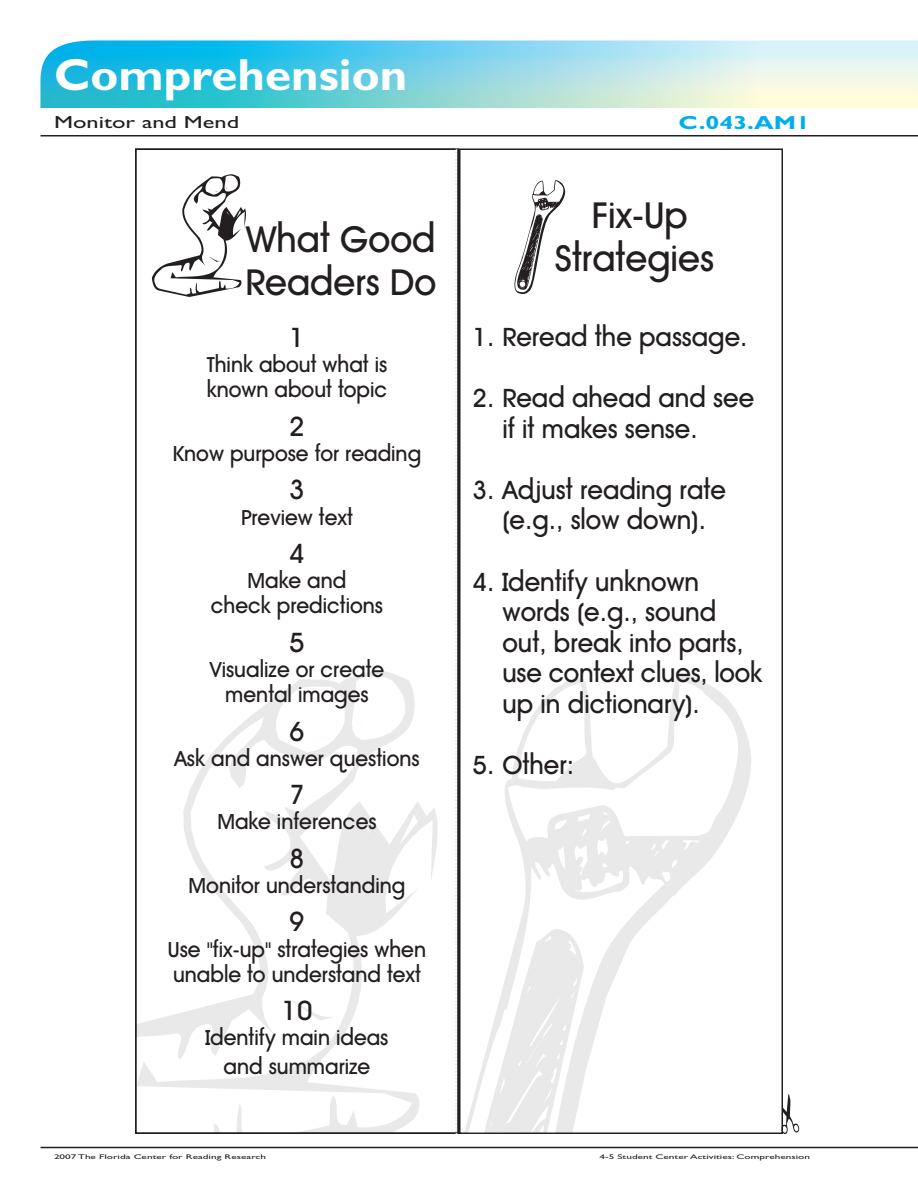
<style>
.page{position:relative;width:918px;height:1188px;background:#fff}
.page>*{position:absolute;margin:0;border:0;box-sizing:border-box;transform-origin:0 0}
.t1{font:700 45px "Gill Sans MT Modified";color:#fff;scale:1.05 1}
.t2{font:36px/43.2px "Avant Garde Medium Modified";color:#231f20}
.t3{font:27px "Avant Garde Medium Modified";color:#231f20}
.t4{font:25.5px/30.6px "Avant Garde Medium Modified";color:#231f20;text-align:center}
.t5{font:21px/25.2px "Avant Garde Medium Modified";color:#231f20}
.t6{font:700 18.9px "Gill Sans MT Modified";color:#00aeef;scale:1.33 1}
.t7{font:17.55px "Gill Sans MT Modified";color:#231f20;scale:1.39 1}
.t8{font:6.75px "Gill Sans MT Modified";color:#231f20;scale:1.67 1}
</style>
<div class="page">
<hr style="left:40px;top:1147px;width:878px;height:1px;background:#231f20">
<hr style="left:40px;top:135px;width:878px;height:1px;background:#231f20">
<svg style="left:40px;top:40px;width:878px;height:68px;background:#87d8e4"></svg>
<svg style="left:250px;top:671px;width:188px;height:449px"></svg>
<svg style="left:138px;top:717px;width:274px;height:414px"></svg>
<svg style="left:290px;top:1000px;width:45px;height:21px"></svg>
<svg style="left:399px;top:814px;width:19px;height:32px"></svg>
<svg style="left:359px;top:820px;width:17px;height:20px"></svg>
<svg style="left:276px;top:687px;width:69px;height:65px"></svg>
<svg style="left:352px;top:676px;width:53px;height:64px"></svg>
<svg style="left:152px;top:174px;width:94px;height:123px"></svg>
<div style="left:135px;top:148px;width:324px;height:986px;border:2px solid #231f20"></div>
<div style="left:459px;top:148px;width:324px;height:986px;border:2px solid #231f20"></div>
<svg style="left:464px;top:675px;width:287px;height:459px"></svg>
<svg style="left:468px;top:862px;width:196px;height:271px"></svg>
<svg style="left:508px;top:682px;width:230px;height:210px"></svg>
<svg style="left:484px;top:929px;width:100px;height:204px"></svg>
<svg style="left:455px;top:149px;width:2px;height:985px"></svg>
<svg style="left:782px;top:1093px;width:17px;height:41px"></svg>
<svg style="left:515px;top:180px;width:50px;height:114px"></svg>
<h1 class="t1" style="left:54px;top:48px;width:338px">Comprehension</h1>
<p class="t7" style="left:54px;top:112px;width:135px">Monitor and Mend</p>
<p class="t6" style="left:679px;top:111px;width:100px">C.043.AM1</p>
<p class="t2" style="left:246px;top:218px;width:192px">What Good<br>Readers Do</p>
<p class="t3" style="left:289px;top:321px;width:17px">1</p>
<p class="t5" style="left:207px;top:353px;width:182px">Think about what is</p>
<p class="t5" style="left:207px;top:378px;width:182px">known about topic</p>
<p class="t3" style="left:289px;top:410px;width:17px">2</p>
<p class="t5" style="left:173px;top:442px;width:250px">Know purpose for reading</p>
<p class="t3" style="left:289px;top:473px;width:17px">3</p>
<p class="t5" style="left:241px;top:505px;width:113px">Preview text</p>
<p class="t3" style="left:289px;top:537px;width:17px">4</p>
<p class="t5" style="left:248px;top:569px;width:100px">Make and</p>
<p class="t5" style="left:211px;top:594px;width:174px">check predictions</p>
<p class="t3" style="left:289px;top:626px;width:17px">5</p>
<p class="t5" style="left:210px;top:658px;width:176px">Visualize or create</p>
<p class="t5" style="left:225px;top:683px;width:145px">mental images</p>
<p class="t3" style="left:289px;top:715px;width:17px">6</p>
<p class="t5" style="left:174px;top:747px;width:247px">Ask and answer questions</p>
<p class="t3" style="left:289px;top:778px;width:17px">7</p>
<p class="t5" style="left:217px;top:810px;width:161px">Make inferences</p>
<p class="t3" style="left:289px;top:842px;width:17px">8</p>
<p class="t5" style="left:189px;top:874px;width:218px">Monitor understanding</p>
<p class="t3" style="left:289px;top:905px;width:17px">9</p>
<p class="t5" style="left:168px;top:937px;width:260px">Use "fix-up" strategies when unable to understand text</p>
<p class="t3" style="left:282px;top:994px;width:32px">10</p>
<p class="t5" style="left:206px;top:1026px;width:184px">Identify main ideas</p>
<p class="t5" style="left:224px;top:1055px;width:148px">and summarize</p>
<p class="t2" style="left:592px;top:195px;width:97px">Fix-Up</p>
<p class="t2" style="left:555px;top:238px;width:161px">Strategies</p>
<p class="t4" style="left:472px;top:322px;width:276px">1. Reread the passage.</p>
<p class="t4" style="left:472px;top:383px;width:283px">2. Read ahead and see</p>
<p class="t4" style="left:502px;top:414px;width:197px">if it makes sense.</p>
<p class="t4" style="left:472px;top:475px;width:255px">3. Adjust reading rate (e.g., slow down).</p>
<p class="t4" style="left:502px;top:567px;width:261px;text-align:left;text-indent:-30px">4. Identify unknown words (e.g., sound out, break into parts, use context clues, look up in dictionary).</p>
<p class="t4" style="left:472px;top:751px;width:103px">5. Other:</p>
<p class="t8" style="left:54px;top:1153px;width:128px">2007 The Florida Center for Reading Research</p>
<p class="t8" style="left:599px;top:1153px;width:128px">4-5 Student Center Activities: Comprehension</p>
</div>
